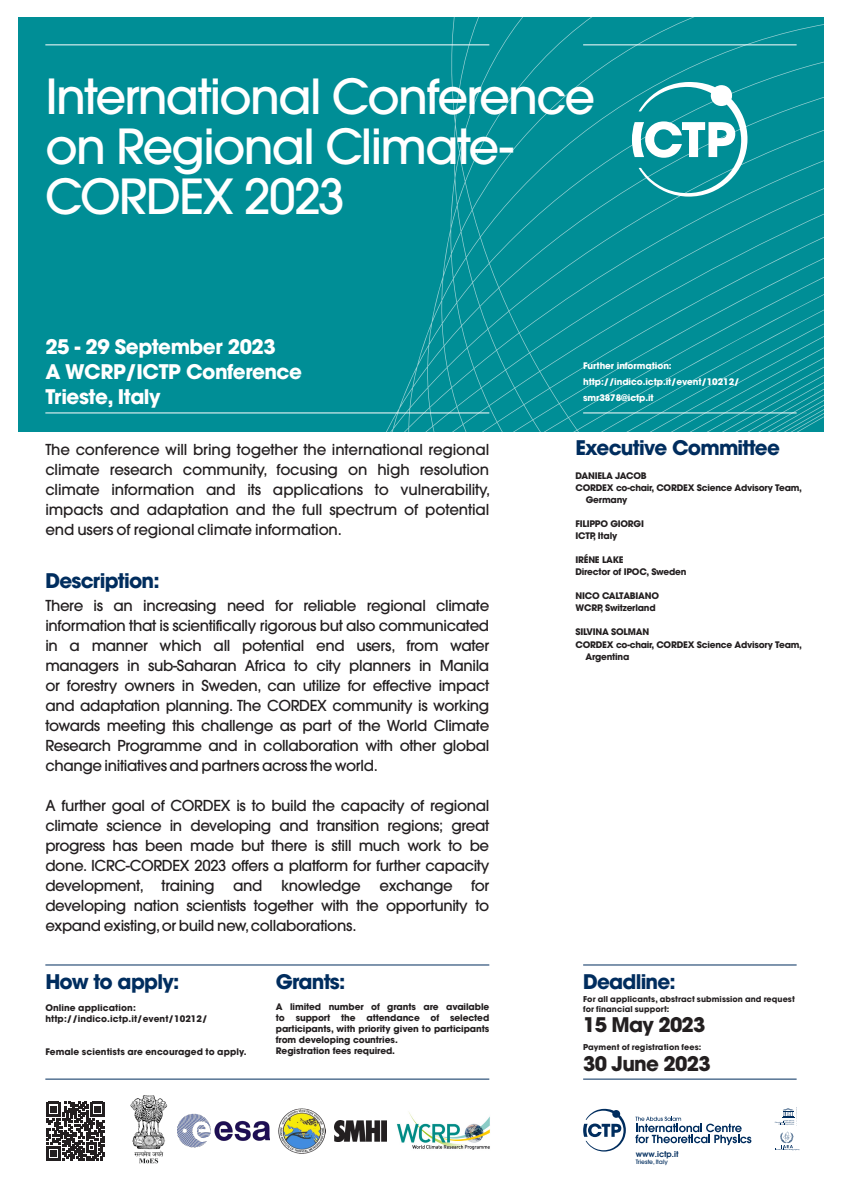
<style>
.page{position:relative;width:842px;height:1191px;background:#fff}
.page>*{position:absolute;margin:0;border:0;box-sizing:border-box;transform-origin:0 0}
.t1{font:500 48px/50px "Avant Garde";letter-spacing:-.035em;color:#fff}
.t2{font:700 20px "Avant Garde";letter-spacing:-.04em;color:#002d5e}
.t3{font:700 20px "Avant Garde";letter-spacing:-.025em;color:#fff}
.t4{font:700 20px "Avant Garde";letter-spacing:-.04em;color:#231f20}
.Body{font:500 15px/20px "Avant Garde";letter-spacing:-.025em;color:#231f20;text-align:justify}
.Body-2{font:700 9px/11px "Avant Garde";letter-spacing:-.025em;color:#231f20}
.Body-3{font:700 9px "Avant Garde";letter-spacing:.01em;color:#231f20}
.t5{font:700 9px "Avant Garde";letter-spacing:-.01em;color:#fff}
.Body-4{font:700 8px/10px "Avant Garde";letter-spacing:.01em;color:#231f20}
.Body-5{font:600 8px "Avant Garde CE";color:#002d5e}
.t6{font:500 6px "Avant Garde";letter-spacing:-.01em;color:#002d5e}
</style>
<div class="page">
<div style="left:18px;top:18px;width:805px;height:414px;background:#008e96"></div>
<svg style="left:583px;top:1108px;width:43px;height:43px"></svg>
<svg style="left:635px;top:1116px;width:116px;height:29px"></svg>
<svg style="left:775px;top:1107px;width:25px;height:43px"></svg>
<svg style="left:46px;top:1102px;width:58px;height:58px"></svg>
<hr style="left:45px;top:964px;width:444px;height:1px;background:#002d5e">
<hr style="left:45px;top:1078px;width:444px;height:1px;background:#002d5e">
<hr style="left:583px;top:964px;width:214px;height:1px;background:#002d5e">
<hr style="left:583px;top:1078px;width:214px;height:1px;background:#002d5e">
<img style="left:397px;top:1111px;width:93px;height:39px">
<img style="left:334px;top:1120px;width:52px;height:21px">
<img style="left:279px;top:1108px;width:47px;height:45px">
<img style="left:178px;top:1113px;width:91px;height:35px">
<svg style="left:632px;top:82px;width:115px;height:115px"></svg>
<hr style="left:45px;top:44px;width:444px;height:1px;background:#fff">
<hr style="left:583px;top:44px;width:214px;height:1px;background:#fff">
<hr style="left:45px;top:412px;width:444px;height:1px;background:#fff">
<hr style="left:583px;top:412px;width:214px;height:1px;background:#fff">
<img style="left:130px;top:1095px;width:38px;height:69px">
<p class="t1" style="left:45px;top:71px;width:552px">International Conference on Regional Climate-<br>CORDEX 2023</p>
<p class="t3" style="left:45px;top:334px;width:232px">25 - 29 September 2023</p>
<p class="t3" style="left:45px;top:359px;width:258px">A WCRP/ICTP Conference</p>
<p class="t3" style="left:45px;top:384px;width:117px">Trieste, Italy</p>
<p class="Body" style="left:45px;top:440px;width:446px">The conference will bring together the international regional climate research community, focusing on high resolution climate information and its applications to vulnerability, impacts and adaptation and the full spectrum of potential end users of regional climate information.</p>
<p class="t2" style="left:45px;top:568px;width:116px">Description:</p>
<p class="Body" style="left:45px;top:596px;width:445px">There is an increasing need for reliable regional climate information that is scientifically rigorous but also communicated in a manner which all potential end users, from water managers in sub-Saharan Africa to city planners in Manila or forestry owners in Sweden, can utilize for effective impact and adaptation planning. The CORDEX community is working towards meeting this challenge as part of the World Climate Research Programme and in collaboration with other global change initiatives and partners across the world.</p>
<p class="Body" style="left:45px;top:796px;width:445px">A further goal of CORDEX is to build the capacity of regional climate science in developing and transition regions; great progress has been made but there is still much work to be done. ICRC-CORDEX 2023 offers a platform for further capacity development, training and knowledge exchange for developing nation scientists together with the opportunity to expand existing, or build new, collaborations.</p>
<p class="t2" style="left:45px;top:968px;width:135px">How to apply:</p>
<p class="Body-3" style="left:45px;top:1001px;width:92px">Online application:</p>
<p class="Body-3" style="left:45px;top:1012px;width:164px">http://indico.ictp.it/event/10212/</p>
<p class="Body-3" style="left:45px;top:1045px;width:203px">Female scientists are encouraged to apply.</p>
<p class="t2" style="left:276px;top:968px;width:71px">Grants:</p>
<p class="Body-2" style="left:276px;top:1001px;width:215px;text-align:justify">A limited number of grants are available to support the attendance of selected participants, with priority given to participants from developing countries.</p>
<p class="Body-2" style="left:276px;top:1045px;width:121px">Registration fees required.</p>
<p class="t5" style="left:583px;top:360px;width:90px">Further information:</p>
<p class="t5" style="left:583px;top:376px;width:158px">http://indico.ictp.it/event/10212/</p>
<p class="t5" style="left:583px;top:392px;width:72px">smr3878@ictp.it</p>
<p class="t2" style="left:575px;top:435px;width:206px">Executive Committee</p>
<p class="Body-2" style="left:575px;top:470px;width:73px">DANIELA JACOB</p>
<p class="Body-2" style="left:586px;top:482px;width:218px;line-height:12px;text-indent:-10px">CORDEX co-chair, CORDEX Science Advisory Team,<br>Germany</p>
<p class="Body-2" style="left:575px;top:518px;width:70px">FILIPPO GIORGI</p>
<p class="Body-2" style="left:575px;top:530px;width:43px">ICTP, Italy</p>
<p class="Body-2" style="left:575px;top:554px;width:50px">IRÉNE LAKE</p>
<p class="Body-2" style="left:575px;top:566px;width:112px">Director of IPOC, Sweden</p>
<p class="Body-2" style="left:575px;top:590px;width:85px">NICO CALTABIANO</p>
<p class="Body-2" style="left:575px;top:602px;width:82px">WCRP, Switzerland</p>
<p class="Body-2" style="left:575px;top:626px;width:75px">SILVINA SOLMAN</p>
<p class="Body-2" style="left:585px;top:638px;width:218px;line-height:12px;text-indent:-10px">CORDEX co-chair, CORDEX Science Advisory Team,<br>Argentina</p>
<p class="t2" style="left:583px;top:968px;width:94px">Deadline:</p>
<p class="t4" style="left:583px;top:1012px;width:124px">15 May 2023</p>
<p class="t4" style="left:583px;top:1051px;width:129px">30 June 2023</p>
<p class="Body-4" style="left:583px;top:993px;width:213px">For all applicants, abstract submission and request for financial support:</p>
<p class="Body-4" style="left:583px;top:1042px;width:120px">Payment of registration fees:</p>
<p class="Body-5" style="left:636px;top:1148px;width:44px">www.ictp.it</p>
<p class="t6" style="left:636px;top:1158px;width:34px">Trieste, Italy</p>
</div>
